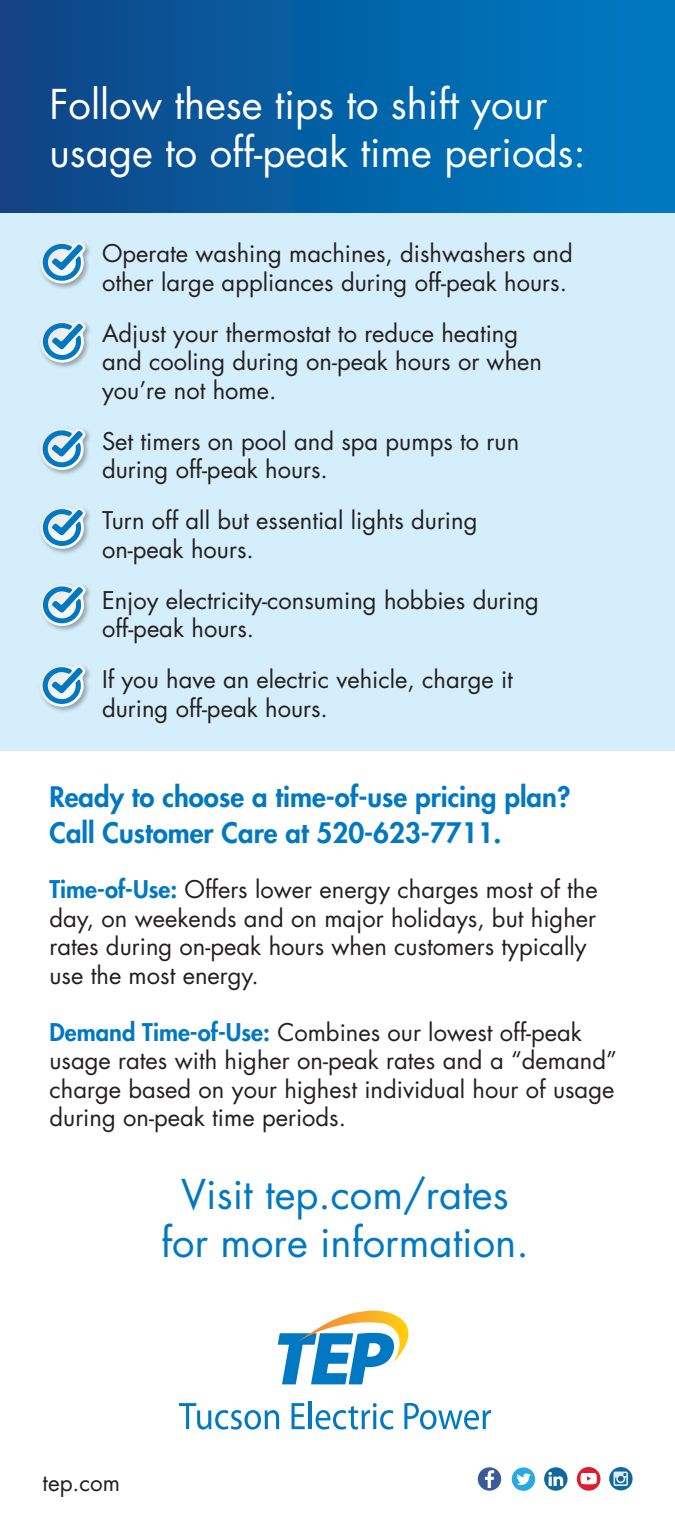
<style>
.page{position:relative;width:675px;height:1530px;background:#fff}
.page>*{position:absolute;margin:0;border:0;box-sizing:border-box;transform-origin:0 0}
.t1{font:40px/48px "Futura Std";color:#fff}
.t2{font:40px "Futura Std";color:#0079c2}
.t3{font:800 27.5px "Futura Std";color:#0079c2}
.t4{font:23.75px/28.5px "Futura Std";color:#231f20}
.t5{font:22.5px "Futura Std";color:#231f20}
.s1{font-weight:800;color:#0079c2}
</style>
<div class="page">
<div style="left:0;top:212px;width:675px;height:539px;background:#d4effb"></div>
<div style="left:0;top:0;width:675px;height:212px;background:linear-gradient(to right,#0f4484,#007cc4)"></div>
<div style="left:478px;top:1467px;width:23px;height:24px;background:#3b5a9a;border-radius:50%"></div>
<svg style="left:485px;top:1470px;width:9px;height:18px"></svg>
<svg style="left:544px;top:1467px;width:24px;height:24px"></svg>
<svg style="left:548px;top:1472px;width:15px;height:14px"></svg>
<div style="left:512px;top:1467px;width:23px;height:24px;background:#2aaae1;border-radius:50%"></div>
<svg style="left:517px;top:1473px;width:14px;height:12px"></svg>
<svg style="left:577px;top:1467px;width:24px;height:24px"></svg>
<svg style="left:609px;top:1467px;width:24px;height:23px"></svg>
<svg style="left:614px;top:1472px;width:14px;height:14px"></svg>
<svg style="left:278px;top:1311px;width:131px;height:73px"></svg>
<svg style="left:179px;top:1403px;width:100px;height:27px"></svg>
<svg style="left:292px;top:1403px;width:13px;height:26px"></svg>
<hr style="left:309px;top:1402px;width:3px;height:27px;background:#0079c2">
<svg style="left:316px;top:1403px;width:77px;height:27px"></svg>
<svg style="left:404px;top:1403px;width:87px;height:27px"></svg>
<div style="left:38px;top:240px;width:54px;height:50px;background:#231f20;opacity:.35"></div>
<svg style="left:40px;top:241px;width:46px;height:42px;background:#8fc0dd"></svg>
<div style="left:38px;top:319px;width:54px;height:50px;background:#231f20;opacity:.35"></div>
<svg style="left:40px;top:320px;width:46px;height:43px"></svg>
<div style="left:38px;top:426px;width:54px;height:51px;background:#231f20;opacity:.35"></div>
<svg style="left:39px;top:428px;width:47px;height:42px;background:#91c1dd"></svg>
<div style="left:38px;top:505px;width:54px;height:50px;background:#231f20;opacity:.35"></div>
<svg style="left:40px;top:506px;width:46px;height:43px"></svg>
<div style="left:38px;top:663px;width:54px;height:50px;background:#231f20;opacity:.35"></div>
<svg style="left:39px;top:664px;width:47px;height:43px"></svg>
<div style="left:39px;top:582px;width:54px;height:51px;background:#231f20;opacity:.35"></div>
<svg style="left:40px;top:584px;width:46px;height:42px;background:#90c1dd"></svg>
<p class="t1" style="left:49px;top:80px;width:538px">Follow these tips to shift your usage to off-peak time periods:</p>
<p class="t4" style="left:102px;top:239px;width:472px">Operate washing machines, dishwashers and</p>
<p class="t4" style="left:102px;top:268px;width:467px">other large appliances during off-peak hours.</p>
<p class="t4" style="left:102px;top:319px;width:442px">Adjust your thermostat to reduce heating and cooling during on-peak hours or when you’re not home.</p>
<p class="t4" style="left:102px;top:427px;width:419px">Set timers on pool and spa pumps to run during off-peak hours.</p>
<p class="t4" style="left:102px;top:506px;width:377px">Turn off all but essential lights during on-peak hours.</p>
<p class="t4" style="left:102px;top:586px;width:439px">Enjoy electricity-consuming hobbies during off-peak hours.</p>
<p class="t4" style="left:102px;top:665px;width:413px">If you have an electric vehicle, charge it during off-peak hours.</p>
<p class="t3" style="left:49px;top:779px;width:522px">Ready to choose a time-of-use pricing plan?</p>
<p class="t3" style="left:49px;top:815px;width:454px">Call Customer Care at 520-623-7711.</p>
<p class="t4" style="left:49px;top:875px;width:550px"><span class="s1">Time-of-Use:</span> Offers lower energy charges most of the day, on weekends and on major holidays, but higher rates during on-peak hours when customers typically use the most energy.</p>
<p class="t4" style="left:49px;top:1018px;width:569px"><span class="s1">Demand Time-of-Use:</span> Combines our lowest off-peak usage rates with higher on-peak rates and a “demand” charge based on your highest individual hour of usage during on-peak time periods.</p>
<p class="t2" style="left:181px;top:1169px;width:329px">Visit tep.com/rates</p>
<p class="t2" style="left:161px;top:1217px;width:369px">for more information.</p>
<p class="t5" style="left:43px;top:1468px;width:79px">tep.com</p>
</div>
